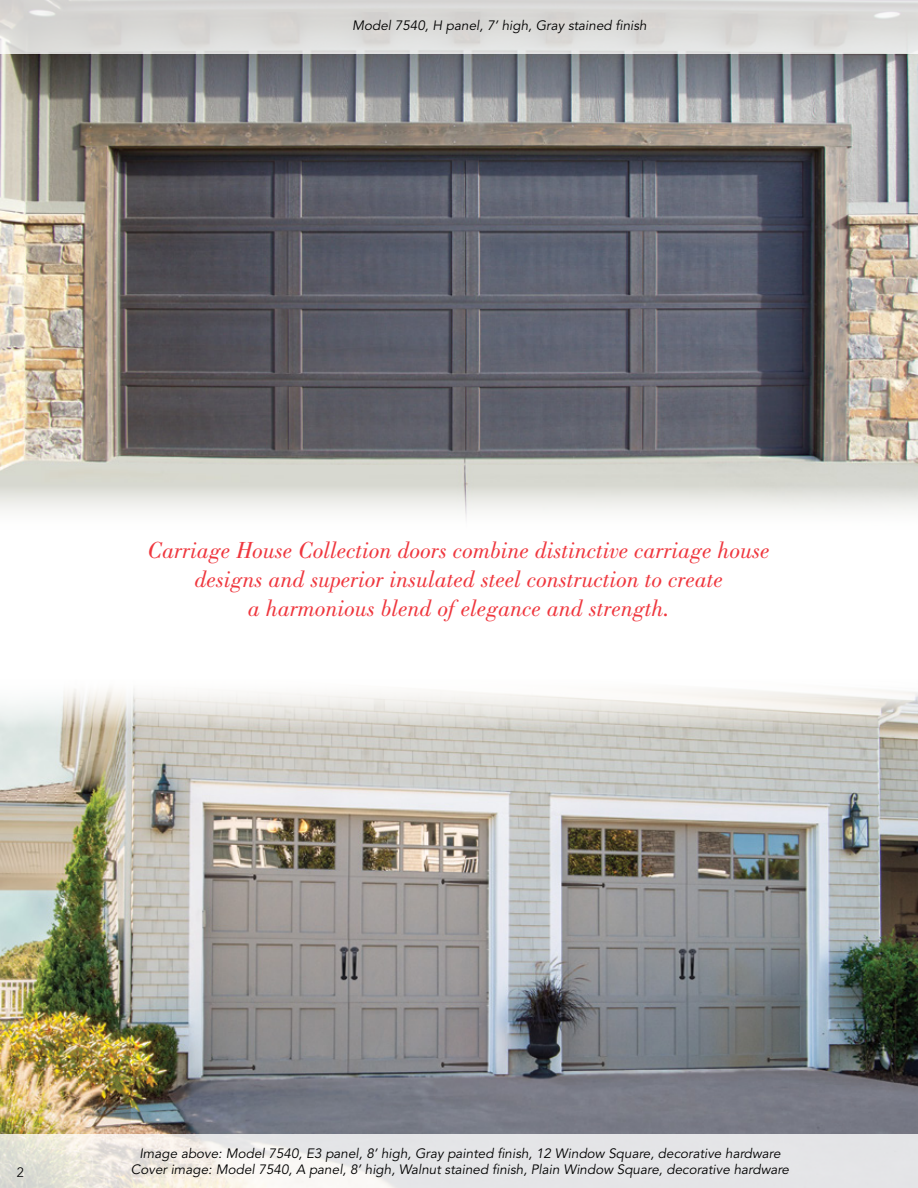
<style>
.page{position:relative;width:918px;height:1188px;background:#fff}
.page>*{position:absolute;margin:0;border:0;box-sizing:border-box;transform-origin:0 0}
.t1{font:italic 24px/28.8px "Bodoni Std";color:#ef373e;text-align:center}
.t2{font:italic 13.5px "Avenir LT Std";color:#000}
.t3{font:300 13.5px "Avenir LT Std";color:#000}
</style>
<div class="page">
<img style="left:0;top:54px;width:918px;height:465px">
<img style="left:0;top:688px;width:918px;height:446px">
<div style="left:0;top:0;width:918px;height:54px;background:linear-gradient(to right,#d8d7d5,#dddddb)"></div>
<svg style="left:0;top:1134px;width:918px;height:54px;background:#e8e7e6"></svg>
<p class="t2" style="left:352px;top:18px;width:296px">Model 7540, H panel, 7’ high, Gray stained finish</p>
<h1 class="t1" style="left:148px;top:536px;width:623px">Carriage House Collection doors combine distinctive carriage house designs and superior insulated steel construction to create<br>a harmonious blend of elegance and strength.</h1>
<p class="t2" style="left:139px;top:1145px;width:643px">Image above: Model 7540, E3 panel, 8’ high, Gray painted finish, 12 Window Square, decorative hardware</p>
<p class="t3" style="left:17px;top:1164px;width:9px">2</p>
<p class="t2" style="left:131px;top:1162px;width:660px">Cover image: Model 7540, A panel, 8’ high, Walnut stained finish, Plain Window Square, decorative hardware</p>
</div>
